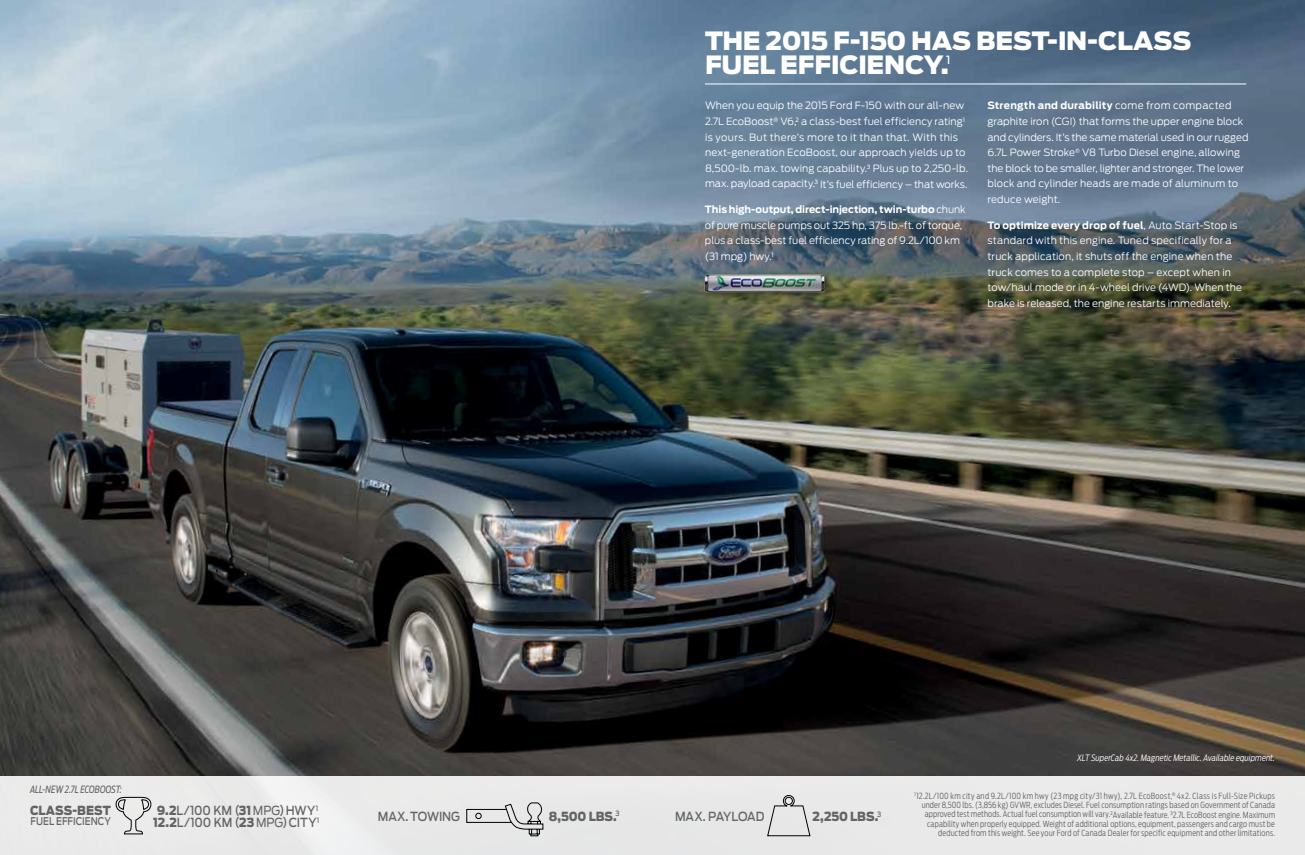
<style>
.page{position:relative;width:1305px;height:855px;background:#fff}
.page>*{position:absolute;margin:0;border:0;box-sizing:border-box;transform-origin:0 0}
.t1{font:900 25px/23.8px "Ford Antenna";letter-spacing:-.015em;color:#fff}
.t2{font:500 12.5px "Ford Antenna";letter-spacing:-.01em;color:#636466;scale:.9 1}
.t3{font:900 12.5px "Ford Antenna";color:#636466;scale:.9 1}
.t4{font:500 11.25px "Ford Antenna";color:#fff}
.t5{font:500 10.62px "Ford Antenna";color:#636466;scale:.83 1}
.t6{font:300 10px/15.6px "Ford Antenna";letter-spacing:.005em;color:#fff}
.t7{font:italic 10px "Ford Antenna Cond";letter-spacing:-.01em;color:#636466;scale:.9 1}
.t8{font:italic 300 8.75px "Ford Antenna Cond";color:#fff}
.t9{font:300 8.5px/9.4px "Ford Antenna Cond";letter-spacing:.02em;color:#636466;text-align:right;scale:.95 1}
.t10{font:500 7.25px "Ford Antenna";color:#636466;scale:.9 1}
.s1{font-weight:700}
.s2{font-weight:900}
.s3{font-size:11.88px}
.s4{font-weight:400}
</style>
<div class="page">
<img style="left:0;top:0;width:1305px;height:776px">
<div style="left:0;top:776px;width:1305px;height:79px;background:#eaeaea"></div>
<svg style="left:115px;top:796px;width:37px;height:39px"></svg>
<svg style="left:466px;top:803px;width:78px;height:34px"></svg>
<svg style="left:767px;top:795px;width:44px;height:42px"></svg>
<hr style="left:705px;top:84px;width:541px;height:1px;background:#fff">
<div style="left:701px;top:269px;width:133px;height:32px;background:#000;opacity:.5"></div>
<img style="left:697px;top:259px;width:135px;height:41px">
<h1 class="t1" style="left:705px;top:27px;width:488px">THE 2015 F-150 HAS BEST-IN-CLASS<br>FUEL EFFICIENCY.</h1>
<p class="t4" style="left:946px;top:50px;width:6px">1</p>
<p class="t6" style="left:705px;top:97px;width:265px">When you equip the 2015 Ford F-150 with our all-new 2.7L EcoBoost<sup>®</sup> V6,<sup>2</sup> a class-best fuel efficiency rating<sup>1 </sup>is yours. But there’s more to it than that. With this next-generation EcoBoost, our approach yields up to 8,500-lb. max. towing capability.<sup>3</sup> Plus up to 2,250-lb. max. payload capacity.<sup>3</sup> It’s fuel efficiency – that works.</p>
<p class="t6" style="left:705px;top:200px;width:262px"><span class="s1">This high-output, direct-injection, twin-turbo</span> chunk of pure muscle pumps out 325 hp, 375 lb.-ft. of torque, plus a class-best fuel efficiency rating of 9.2L/100 km (31 mpg) hwy.<sup>1</sup></p>
<p class="t6" style="left:988px;top:97px;width:262px"><span class="s1">Strength and durability</span> come from compacted graphite iron (CGI) that forms the upper engine block and cylinders. It’s the same material used in our rugged 6.7L Power Stroke<sup>®</sup> V8 Turbo Diesel engine, allowing the block to be smaller, lighter and stronger. The lower block and cylinder heads are made of aluminum to reduce weight.</p>
<p class="t6" style="left:988px;top:216px;width:256px"><span class="s1">To optimize every drop of fuel</span>, Auto Start-Stop is standard with this engine. Tuned specifically for a truck application, it shuts off the engine when the truck comes to a complete stop – except when in tow/haul mode or in 4-wheel drive (4WD). When the brake is released, the engine restarts immediately.</p>
<p class="t7" style="left:30px;top:780px;width:104px">ALL-NEW 2.7L ECOBOOST:</p>
<p class="t3" style="left:30px;top:799px;width:91px">CLASS-BEST</p>
<p class="t2" style="left:157px;top:799px;width:181px"><span class="s2">9.2</span>L/100 KM <span class="s3">(</span><span class="s2">31</span> <span class="s4">MPG</span><span class="s3">)</span>HWY<sup>1</sup></p>
<p class="t5" style="left:31px;top:812px;width:98px">FUEL EFFICIENCY</p>
<p class="t2" style="left:153px;top:812px;width:186px"><span class="s2">12.2</span>L/100 KM <span class="s3">(</span><span class="s2">23</span> <span class="s4">MPG</span><span class="s3">)</span>CITY<sup>1</sup></p>
<p class="t2" style="left:378px;top:805px;width:93px">MAX. TOWING</p>
<p class="t3" style="left:549px;top:804px;width:80px">8,500 LBS.<sup>3</sup></p>
<p class="t3" style="left:812px;top:804px;width:75px">2,250 LBS.</p>
<p class="t2" style="left:675px;top:805px;width:101px">MAX. PAYLOAD</p>
<p class="t10" style="left:877px;top:808px;width:6px">3</p>
<p class="t8" style="left:1077px;top:751px;width:199px">XLT SuperCab 4x2. Magnetic Metallic. Available equipment.</p>
<p class="t9" style="left:914px;top:790px;width:381px"><sup>1</sup>12.2L/100 km city and 9.2L/100 km hwy (23 mpg city/31 hwy), 2.7L EcoBoost,<sup>®</sup> 4x2. Class is Full-Size Pickups under 8,500 lbs. (3,856 kg) GVWR, excludes Diesel. Fuel consumption ratings based on Government of Canada approved test methods. Actual fuel consumption will vary.<sup>2</sup>Available feature. <sup>3</sup>2.7L EcoBoost engine. Maximum capability when properly equipped. Weight of additional options, equipment, passengers and cargo must be deducted from this weight. See your Ford of Canada Dealer for specific equipment and other limitations.</p>
</div>
